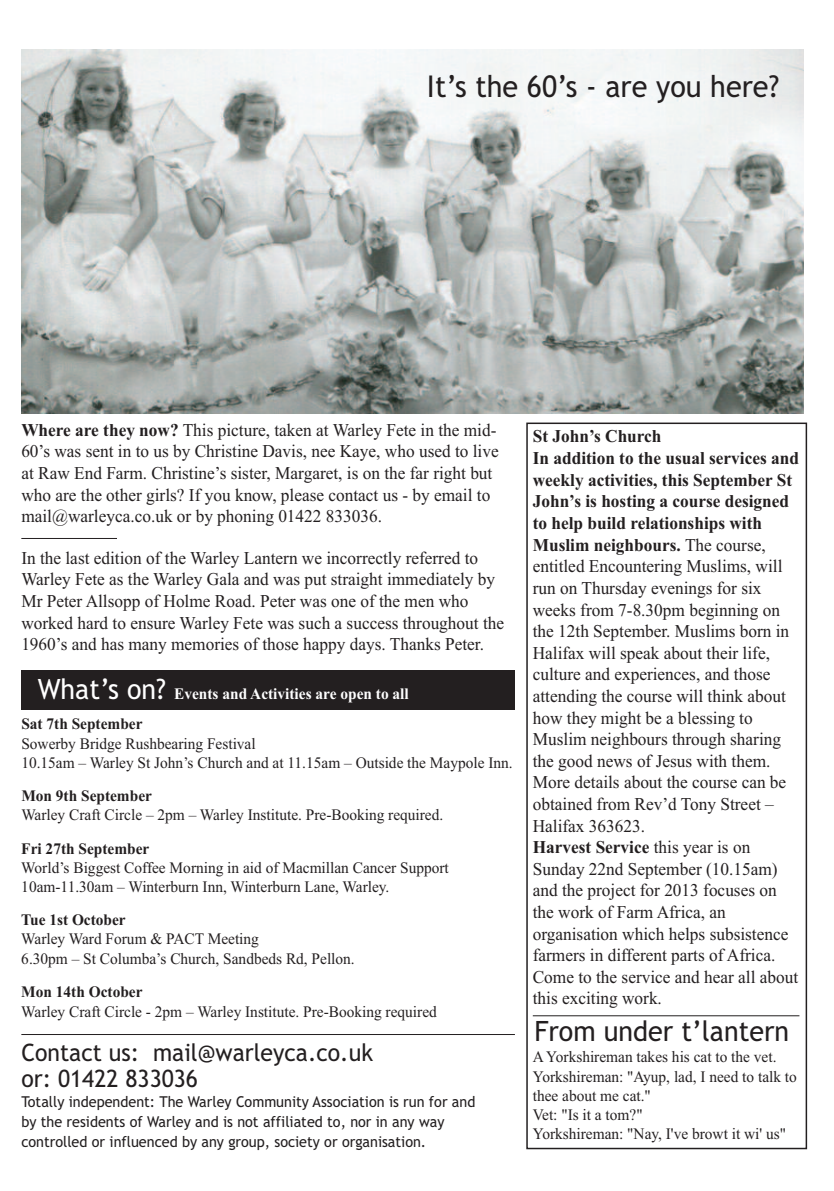
<style>
.page{position:relative;width:834px;height:1191px;background:#fff}
.page>*{position:absolute;margin:0;border:0;box-sizing:border-box;transform-origin:0 0}
.t1{font:30px "Trebuchet MS";color:#231f20;scale:.96 1}
.t2{font:28px "Trebuchet MS";color:#231f20;scale:.96 1}
.t3{font:24px/26px "Trebuchet MS";color:#231f20;scale:.96 1}
.t4{font:18px/21.6px "Times New Roman";color:#231f20;scale:.96 1}
.t5{font:16px/19.2px "Times New Roman";color:#231f20;scale:.96 1}
.t6{font:700 16px "Times New Roman";color:#231f20;scale:.96 1}
.t7{font:700 16px "Times New Roman";color:#fff;scale:.96 1}
.t8{font:15px/20px "Trebuchet MS";color:#231f20;scale:.96 1}
.s1{font-weight:700}
.s2{font-family:"Trebuchet MS";font-weight:400;font-size:28px}
</style>
<div class="page">
<div style="left:526px;top:422px;width:281px;height:727px;border:2px solid #231f20"></div>
<hr style="left:21px;top:1034px;width:494px;height:1px;background:#231f20">
<hr style="left:21px;top:538px;width:96px;height:1px;background:#231f20">
<hr style="left:532px;top:1015px;width:267px;height:1px;background:#231f20">
<div style="left:21px;top:670px;width:494px;height:39px;background:#231f20"></div>
<img style="left:21px;top:49px;width:782px;height:364px">
<h1 class="t1" style="left:427px;top:69px;width:368px">It’s the 60’s - are you here?</h1>
<p class="t4" style="left:21px;top:419px;width:498px"><span class="s1">Where are they now?</span> This picture, taken at Warley Fete in the mid-60’s was sent in to us by Christine Davis, nee Kaye, who used to live at Raw End Farm. Christine’s sister, Margaret, is on the far right but who are the other girls? If you know, please contact us - by email to mail@warleyca.co.uk or by phoning 01422 833036.</p>
<p class="t4" style="left:21px;top:547px;width:504px">In the last edition of the Warley Lantern we incorrectly referred to Warley Fete as the Warley Gala and was put straight immediately by Mr Peter Allsopp of Holme Road. Peter was one of the men who worked hard to ensure Warley Fete was such a success throughout the 1960’s and has many memories of those happy days. Thanks Peter.</p>
<p class="t7" style="left:38px;top:683px;width:388px"><span class="s2">What’s on?</span> Events and Activities are open to all</p>
<p class="t6" style="left:21px;top:714px;width:128px">Sat 7th September</p>
<p class="t5" style="left:21px;top:733px;width:513px">Sowerby Bridge Rushbearing Festival<br>10.15am – Warley St John’s Church and at 11.15am – Outside the Maypole Inn.</p>
<p class="t6" style="left:21px;top:786px;width:137px">Mon 9th September</p>
<p class="t5" style="left:21px;top:805px;width:441px">Warley Craft Circle – 2pm – Warley Institute. Pre-Booking required.</p>
<p class="t6" style="left:21px;top:838px;width:135px">Fri 27th September</p>
<p class="t5" style="left:21px;top:857px;width:447px">World’s Biggest Coffee Morning in aid of Macmillan Cancer Support<br>10am-11.30am – Winterburn Inn, Winterburn Lane, Warley.</p>
<p class="t6" style="left:21px;top:910px;width:110px">Tue 1st October</p>
<p class="t5" style="left:21px;top:929px;width:349px">Warley Ward Forum &amp; PACT Meeting<br>6.30pm – St Columba’s Church, Sandbeds Rd, Pellon.</p>
<p class="t6" style="left:21px;top:982px;width:128px">Mon 14th October</p>
<p class="t5" style="left:21px;top:1002px;width:434px">Warley Craft Circle - 2pm – Warley Institute. Pre-Booking required</p>
<h3 class="t3" style="left:21px;top:1039px;width:368px">Contact us: mail@warleyca.co.uk or: 01422 833036</h3>
<p class="t8" style="left:21px;top:1091px;width:474px">Totally independent: The Warley Community Association is run for and by the residents of Warley and is not affiliated to, nor in any way controlled or influenced by any group, society or organisation.</p>
<p class="t4" style="left:532px;top:425px;width:279px"><span class="s1">St John’s Church<br>In addition to the usual services and weekly activities, this September St<br>John’s is hosting a course designed to help build relationships with<br>Muslim neighbours.</span> The course, entitled Encountering Muslims, will run on Thursday evenings for six weeks from 7-8.30pm beginning on the 12th September. Muslims born in<br>Halifax will speak about their life, culture and experiences, and those attending the course will think about how they might be a blessing to<br>Muslim neighbours through sharing the good news of Jesus with them.<br>More details about the course can be obtained from Rev’d Tony Street –<br>Halifax 363623.<br><span class="s1">Harvest Service</span> this year is on<br>Sunday 22nd September (10.15am) and the project for 2013 focuses on the work of Farm Africa, an organisation which helps subsistence farmers in different parts of Africa.<br>Come to the service and hear all about this exciting work.</p>
<h2 class="t2" style="left:534px;top:1015px;width:267px">From under t’lantern</h2>
<p class="t5" style="left:532px;top:1047px;width:276px">A Yorkshireman takes his cat to the vet.<br>Yorkshireman: "Ayup, lad, I need to talk to thee about me cat."<br>Vet: "Is it a tom?"<br>Yorkshireman: "Nay, I've browt it wi' us"</p>
</div>
